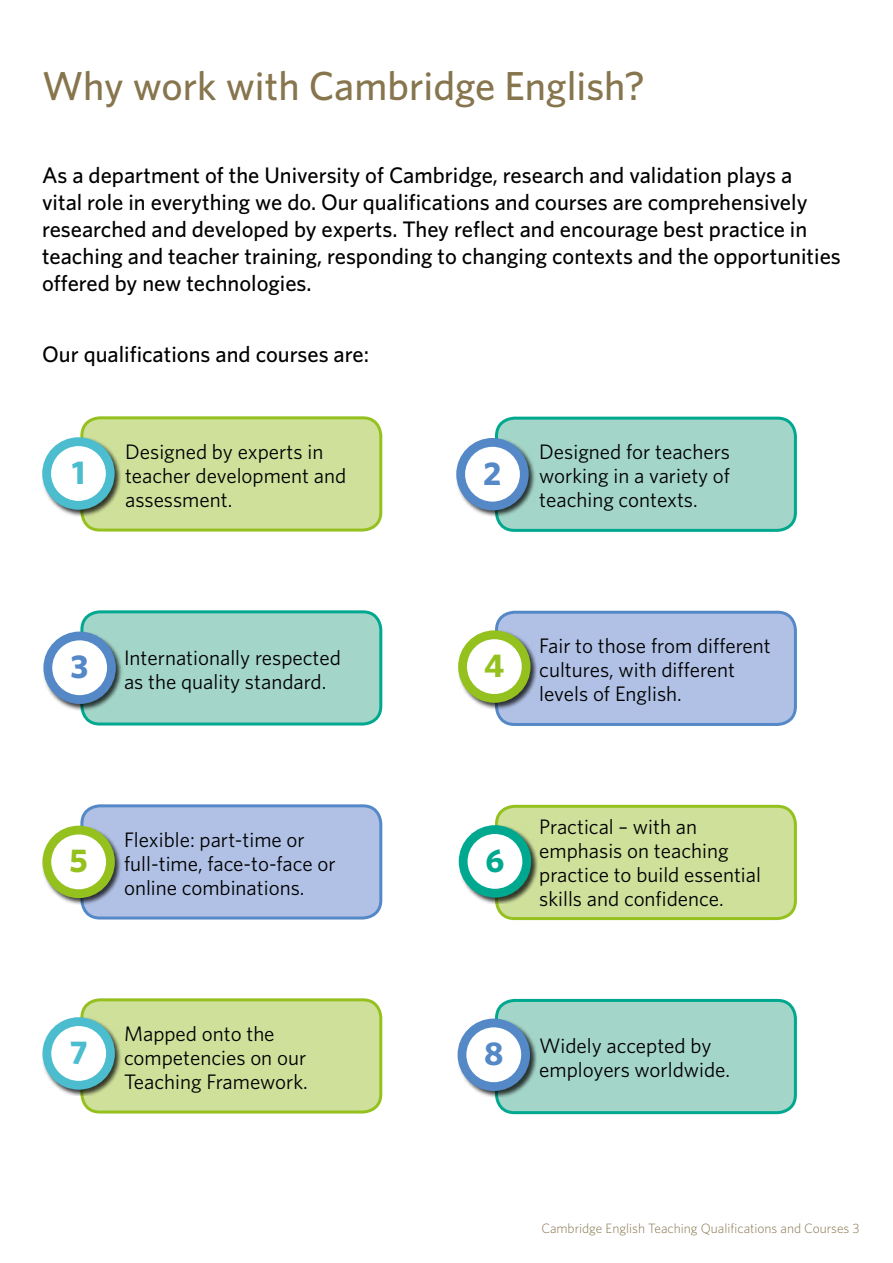
<style>
.page{position:relative;width:893px;height:1263px;background:#fff}
.page>*{position:absolute;margin:0;border:0;box-sizing:border-box;transform-origin:0 0}
.t1{font:500 40.5px "Whitney";color:#86754d}
.t2{font:700 33px "Whitney";color:#5488c7}
.t3{font:700 33px "Whitney";color:#4bbdcf}
.t4{font:700 33px "Whitney";color:#95c11f}
.t5{font:700 33px "Whitney";color:#00a88f}
.t6{font:500 22.5px/27px "Whitney";color:#000}
.t7{font:21px/24px "Whitney";color:#000}
.t8{font:300 13.5px "Whitney";color:#86754d}
</style>
<div class="page">
<div style="left:496px;top:418px;width:299px;height:112px;background:#a3d5c8;border-radius:18px"></div>
<div style="left:495px;top:417px;width:302px;height:115px;border:3px solid #00a88f;border-radius:18px"></div>
<div style="left:496px;top:612px;width:299px;height:112px;background:#b0c1e5;border-radius:18px"></div>
<div style="left:495px;top:611px;width:302px;height:115px;border:3px solid #5488c7;border-radius:18px"></div>
<div style="left:496px;top:806px;width:299px;height:112px;background:#cfe09b;border-radius:18px"></div>
<div style="left:495px;top:805px;width:302px;height:115px;border:3px solid #95c11f;border-radius:18px"></div>
<div style="left:496px;top:1000px;width:299px;height:113px;background:#a3d5c8;border-radius:18px"></div>
<div style="left:495px;top:999px;width:302px;height:115px;border:3px solid #00a88f;border-radius:18px"></div>
<div style="left:82px;top:612px;width:299px;height:112px;background:#a3d5c8;border-radius:18px"></div>
<div style="left:80px;top:610px;width:302px;height:115px;border:3px solid #00a88f;border-radius:18px"></div>
<div style="left:82px;top:1000px;width:299px;height:112px;background:#cfe09b;border-radius:18px"></div>
<div style="left:80px;top:998px;width:302px;height:115px;border:3px solid #95c11f;border-radius:18px"></div>
<div style="left:82px;top:806px;width:299px;height:112px;background:#b0c1e5;border-radius:18px"></div>
<div style="left:80px;top:804px;width:302px;height:115px;border:3px solid #5488c7;border-radius:18px"></div>
<div style="left:82px;top:418px;width:299px;height:112px;background:#cfe09b;border-radius:18px"></div>
<div style="left:80px;top:416px;width:302px;height:115px;border:3px solid #95c11f;border-radius:18px"></div>
<div style="left:43px;top:631px;width:79px;height:79px;background:#000;opacity:.75"></div>
<div style="left:48px;top:636px;width:63px;height:63px;background:#fff;border-radius:50%"></div>
<div style="left:43px;top:631px;width:73px;height:73px;border:9px solid #5488c7;border-radius:50%"></div>
<div style="left:42px;top:437px;width:79px;height:79px;background:#000;opacity:.75"></div>
<div style="left:47px;top:442px;width:63px;height:63px;background:#fff;border-radius:50%"></div>
<div style="left:42px;top:437px;width:73px;height:73px;border:9px solid #4bbdcf;border-radius:50%"></div>
<div style="left:456px;top:437px;width:79px;height:80px;background:#000;opacity:.75"></div>
<div style="left:461px;top:442px;width:63px;height:64px;background:#fff;border-radius:50%"></div>
<div style="left:456px;top:438px;width:73px;height:72px;border:9px solid #5488c7;border-radius:50%"></div>
<div style="left:458px;top:630px;width:79px;height:79px;background:#000;opacity:.75"></div>
<div style="left:463px;top:635px;width:63px;height:63px;background:#fff;border-radius:50%"></div>
<div style="left:458px;top:630px;width:73px;height:73px;border:9px solid #95c11f;border-radius:50%"></div>
<div style="left:42px;top:1017px;width:79px;height:79px;background:#000;opacity:.75"></div>
<div style="left:47px;top:1022px;width:63px;height:63px;background:#fff;border-radius:50%"></div>
<div style="left:42px;top:1017px;width:73px;height:73px;border:9px solid #4bbdcf;border-radius:50%"></div>
<div style="left:42px;top:825px;width:79px;height:80px;background:#000;opacity:.75"></div>
<div style="left:47px;top:830px;width:63px;height:64px;background:#fff;border-radius:50%"></div>
<div style="left:42px;top:826px;width:73px;height:72px;border:9px solid #95c11f;border-radius:50%"></div>
<div style="left:458px;top:825px;width:80px;height:79px;background:#000;opacity:.75"></div>
<div style="left:463px;top:830px;width:64px;height:63px;background:#fff;border-radius:50%"></div>
<div style="left:459px;top:825px;width:72px;height:73px;border:9px solid #00a88f;border-radius:50%"></div>
<div style="left:457px;top:1018px;width:80px;height:79px;background:#000;opacity:.75"></div>
<svg style="left:457px;top:1013px;width:77px;height:82px"></svg>
<h1 class="t1" style="left:42px;top:60px;width:605px">Why work with Cambridge English?</h1>
<p class="t6" style="left:42px;top:161px;width:800px">As a department of the University of Cambridge, research and validation plays a<br>vital role in everything we do. Our qualifications and courses are comprehensively researched and developed by experts. They reflect and encourage best practice in teaching and teacher training, responding to changing contexts and the opportunities offered by new technologies.</p>
<p class="t6" style="left:42px;top:340px;width:329px">Our qualifications and courses are:</p>
<p class="t7" style="left:125px;top:439px;width:223px">Designed by experts in teacher development and assessment.</p>
<h2 class="t3" style="left:72px;top:450px;width:15px">1</h2>
<h2 class="t2" style="left:483px;top:451px;width:20px">2</h2>
<p class="t7" style="left:539px;top:439px;width:192px;text-align:justify">Designed for teachers working in a variety of teaching contexts.</p>
<h2 class="t2" style="left:71px;top:645px;width:19px">3</h2>
<p class="t7" style="left:124px;top:645px;width:218px">Internationally respected as the quality standard.</p>
<h2 class="t4" style="left:484px;top:643px;width:22px">4</h2>
<p class="t7" style="left:539px;top:633px;width:233px">Fair to those from different cultures, with different levels of English.</p>
<p class="t7" style="left:124px;top:827px;width:213px">Flexible: part-time or full-time, face-to-face or online combinations.</p>
<h2 class="t4" style="left:69px;top:839px;width:20px">5</h2>
<h2 class="t5" style="left:485px;top:838px;width:21px">6</h2>
<p class="t7" style="left:539px;top:814px;width:223px">Practical – with an emphasis on teaching practice to build essential skills and confidence.</p>
<h2 class="t3" style="left:70px;top:1030px;width:19px">7</h2>
<p class="t7" style="left:124px;top:1021px;width:185px">Mapped onto the competencies on our<br>Teaching Framework.</p>
<h2 class="t2" style="left:484px;top:1032px;width:21px">8</h2>
<p class="t7" style="left:539px;top:1033px;width:192px">Widely accepted by employers worldwide.</p>
<p class="t8" style="left:541px;top:1219px;width:320px">Cambridge English Teaching Qualifications and Courses 3</p>
</div>
